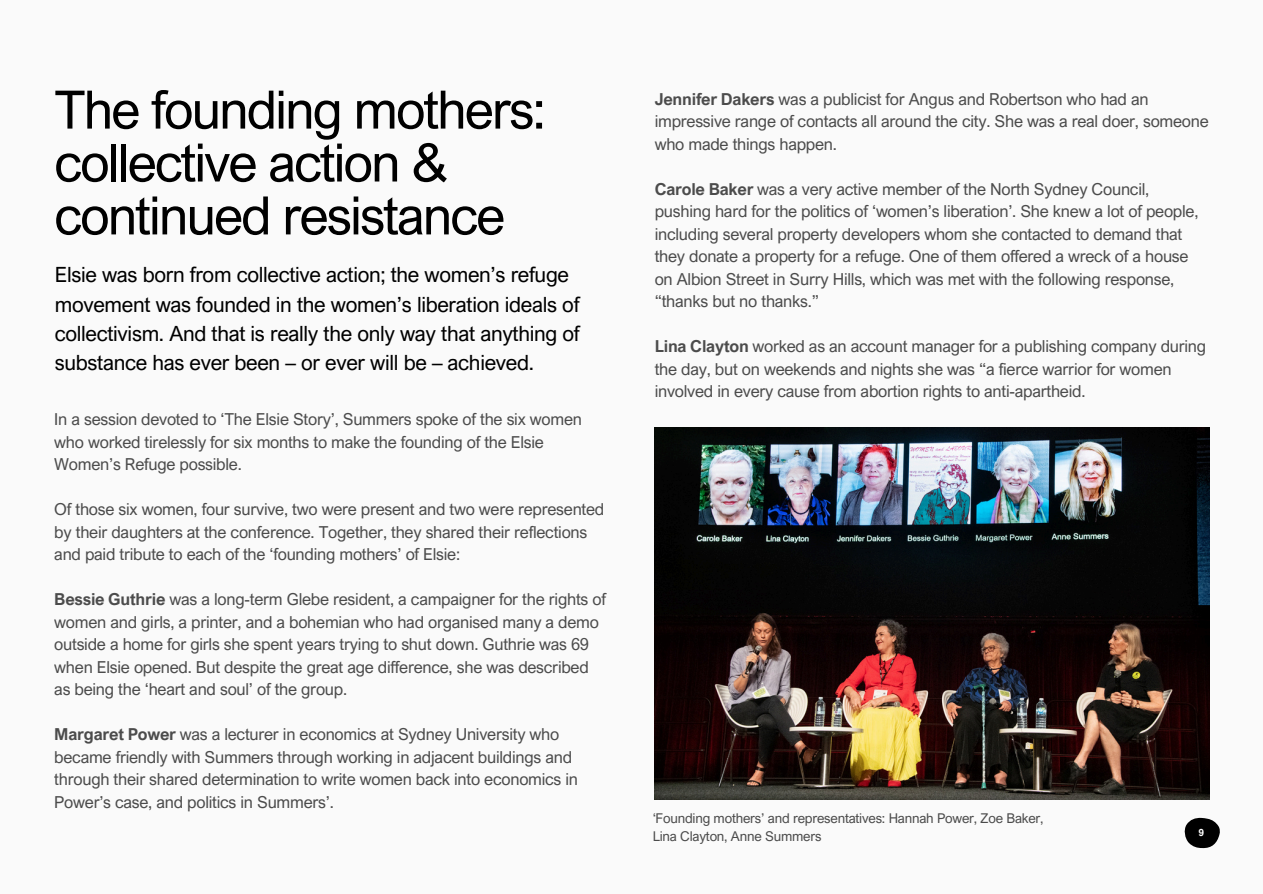
<style>
.page{position:relative;width:1263px;height:894px;background:#fff}
.page>*{position:absolute;margin:0;border:0;box-sizing:border-box;transform-origin:0 0}
.t1{font:52.95px/52.8px "Arial Nova";letter-spacing:-.035em;color:#000}
.t2{font:21px/29.2px "Arial Nova";letter-spacing:-.015em;color:#000}
.t3{font:16.5px/22.5px "Arial Nova";letter-spacing:-.015em;color:#000}
.t4{font:13.5px/18px "Arial Nova";letter-spacing:-.015em;color:#000}
.t5{font:700 10.05px "Arial Nova";color:#fff}
.s1{font-weight:700}
</style>
<div class="page">
<div style="left:0;top:0;width:1263px;height:893px;background:#fafafa"></div>
<img style="left:655px;top:427px;width:554px;height:372px">
<svg style="left:1184px;top:817px;width:36px;height:30px"></svg>
<h1 class="t1" style="left:54px;top:82px;width:493px">The founding mothers: collective action &amp; continued resistance</h1>
<p class="t2" style="left:55px;top:260px;width:526px">Elsie was born from collective action; the women’s refuge movement was founded in the women’s liberation ideals of collectivism. And that is really the only way that anything of substance has ever been – or ever will be – achieved.</p>
<p class="t3" style="left:54px;top:407px;width:529px">In a session devoted to ‘The Elsie Story’, Summers spoke of the six women who worked tirelessly for six months to make the founding of the Elsie<br>Women’s Refuge possible.</p>
<p class="t3" style="left:54px;top:497px;width:551px">Of those six women, four survive, two were present and two were represented by their daughters at the conference. Together, they shared their reflections and paid tribute to each of the ‘founding mothers’ of Elsie:</p>
<p class="t3" style="left:54px;top:587px;width:553px"><span class="s1">Bessie Guthrie</span> was a long-term Glebe resident, a campaigner for the rights of women and girls, a printer, and a bohemian who had organised many a demo outside a home for girls she spent years trying to shut down. Guthrie was 69 when Elsie opened. But despite the great age difference, she was described as being the ‘heart and soul’ of the group.</p>
<p class="t3" style="left:54px;top:722px;width:525px"><span class="s1">Margaret Power</span> was a lecturer in economics at Sydney University who became friendly with Summers through working in adjacent buildings and through their shared determination to write women back into economics in Power’s case, and politics in Summers’.</p>
<p class="t3" style="left:655px;top:87px;width:556px"><span class="s1">Jennifer Dakers</span> was a publicist for Angus and Robertson who had an impressive range of contacts all around the city. She was a real doer, someone who made things happen.</p>
<p class="t3" style="left:655px;top:177px;width:545px"><span class="s1">Carole Baker</span> was a very active member of the North Sydney Council, pushing hard for the politics of ‘women’s liberation’. She knew a lot of people, including several property developers whom she contacted to demand that they donate a property for a refuge. One of them offered a wreck of a house on Albion Street in Surry Hills, which was met with the following response, “thanks but no thanks.”</p>
<p class="t3" style="left:655px;top:335px;width:553px"><span class="s1">Lina Clayton</span> worked as an account manager for a publishing company during the day, but on weekends and nights she was “a fierce warrior for women involved in every cause from abortion rights to anti-apartheid.</p>
<p class="t4" style="left:652px;top:808px;width:393px">‘Founding mothers’ and representatives: Hannah Power, Zoe Baker,<br>Lina Clayton, Anne Summers</p>
<h3 class="t5" style="left:1198px;top:826px;width:7px">9</h3>
</div>
